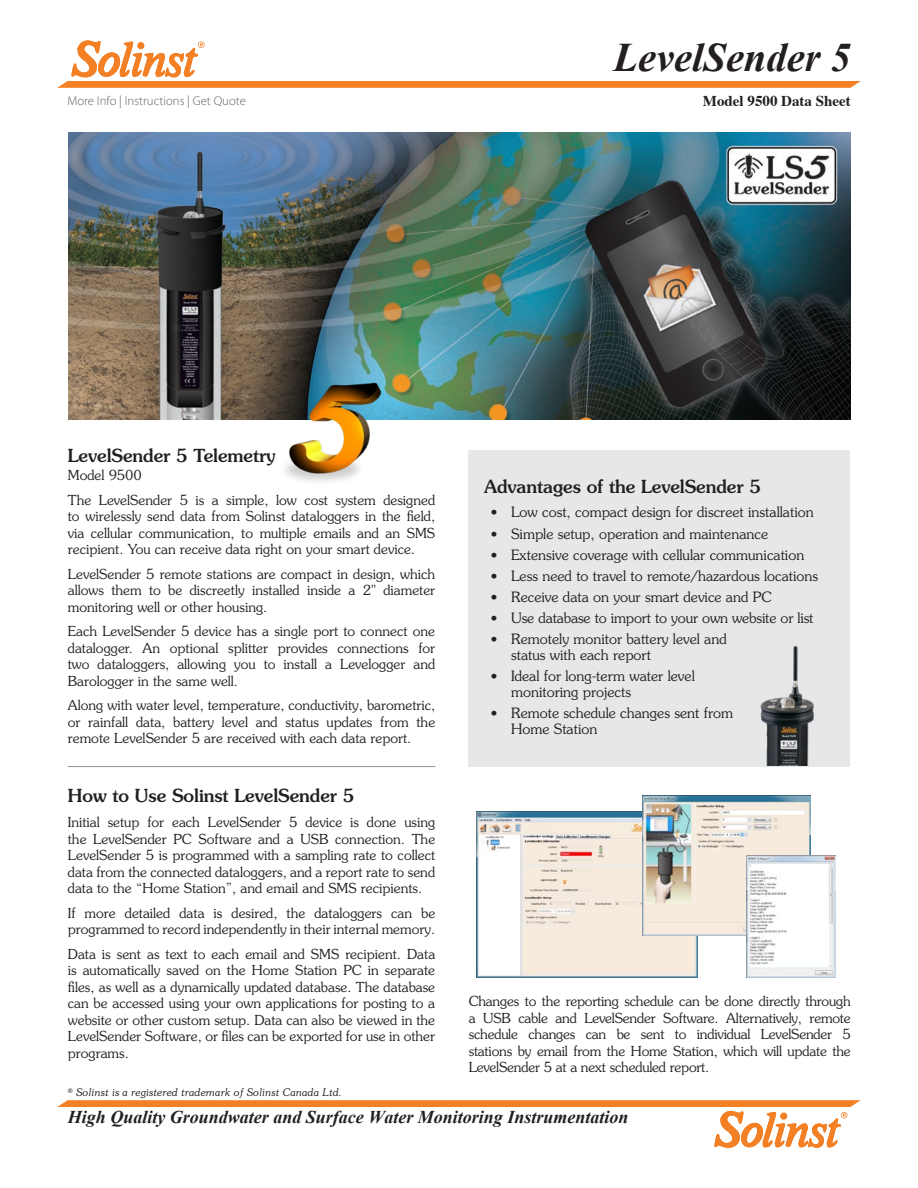
<style>
.page{position:relative;width:918px;height:1188px;background:#fff}
.page>*{position:absolute;margin:0;border:0;box-sizing:border-box;transform-origin:0 0}
.t1{font:italic 700 40.5px "Times New Roman";color:#231f20}
.Body_Subtitles{font:500 18px "Souvenir Std";color:#231f20}
.t2{font:italic 700 18px "Times New Roman";color:#231f20}
.t3{font:700 15px "Times";color:#231f20}
.Body_Points{font:300 14.25px/15.8px "Souvenir Std";color:#231f20}
.Body_Text{font:300 13.8px/16.5px "Souvenir Std";color:#231f20;text-align:justify}
.ToolBox_List{font:300 12.75px "Myriad Pro";color:#636366}
.t4{font:italic 300 10.5px "Souvenir Std";color:#231f20}
</style>
<div class="page">
<svg style="left:57px;top:40px;width:804px;height:48px"></svg>
<svg style="left:57px;top:1100px;width:804px;height:48px"></svg>
<div style="left:469px;top:450px;width:381px;height:317px;background:#e6e7e9"></div>
<img style="left:476px;top:812px;width:222px;height:166px">
<img style="left:642px;top:795px;width:168px;height:140px">
<img style="left:747px;top:856px;width:88px;height:122px">
<hr style="left:68px;top:766px;width:367px;height:1px;background:#939598">
<img style="left:760px;top:645px;width:54px;height:121px">
<img style="left:69px;top:132px;width:782px;height:287px">
<img style="left:269px;top:380px;width:116px;height:102px">
<p class="ToolBox_List" style="left:67px;top:94px;width:180px">More Info | Instructions | Get Quote</p>
<h1 class="t1" style="left:614px;top:30px;width:239px">LevelSender 5</h1>
<p class="t3" style="left:703px;top:87px;width:149px">Model 9500 Data Sheet</p>
<p class="Body_Subtitles" style="left:68px;top:445px;width:209px">LevelSender 5 Telemetry</p>
<p class="Body_Text" style="left:68px;top:467px;width:75px">Model 9500</p>
<p class="Body_Text" style="left:68px;top:491px;width:369px">The LevelSender 5 is a simple, low cost system designed to wirelessly send data from Solinst dataloggers in the field, via cellular communication, to multiple emails and an SMS recipient. You can receive data right on your smart device.</p>
<p class="Body_Text" style="left:68px;top:566px;width:369px">LevelSender 5 remote stations are compact in design, which allows them to be discreetly installed inside a 2" diameter monitoring well or other housing.</p>
<p class="Body_Text" style="left:68px;top:623px;width:369px">Each LevelSender 5 device has a single port to connect one datalogger. An optional splitter provides connections for two dataloggers, allowing you to install a Levelogger and Barologger in the same well.</p>
<p class="Body_Text" style="left:68px;top:697px;width:369px">Along with water level, temperature, conductivity, barometric, or rainfall data, battery level and status updates from the remote LevelSender 5 are received with each data report.</p>
<p class="Body_Subtitles" style="left:68px;top:784px;width:288px">How to Use Solinst LevelSender 5</p>
<p class="Body_Text" style="left:68px;top:814px;width:369px">Initial setup for each LevelSender 5 device is done using the LevelSender PC Software and a USB connection. The LevelSender 5 is programmed with a sampling rate to collect data from the connected dataloggers, and a report rate to send data to the “Home Station”, and email and SMS recipients.</p>
<p class="Body_Text" style="left:68px;top:904px;width:369px">If more detailed data is desired, the dataloggers can be programmed to record independently in their internal memory.</p>
<p class="Body_Text" style="left:68px;top:946px;width:369px">Data is sent as text to each email and SMS recipient. Data is automatically saved on the Home Station PC in separate files, as well as a dynamically updated database. The database can be accessed using your own applications for posting to a website or other custom setup. Data can also be viewed in the LevelSender Software, or files can be exported for use in other programs.</p>
<p class="t4" style="left:68px;top:1086px;width:276px"><sup>®</sup> Solinst is a registered trademark of Solinst Canada Ltd.</p>
<p class="Body_Subtitles" style="left:484px;top:476px;width:278px">Advantages of the LevelSender 5</p>
<p class="Body_Points" style="left:491px;top:505px;width:324px">• Low cost, compact design for discreet installation</p>
<p class="Body_Points" style="left:491px;top:526px;width:279px">• Simple setup, operation and maintenance</p>
<p class="Body_Points" style="left:491px;top:547px;width:315px">• Extensive coverage with cellular communication</p>
<p class="Body_Points" style="left:491px;top:568px;width:329px">• Less need to travel to remote/hazardous locations</p>
<p class="Body_Points" style="left:491px;top:589px;width:283px">• Receive data on your smart device and PC</p>
<p class="Body_Points" style="left:491px;top:610px;width:324px">• Use database to import to your own website or list</p>
<p class="Body_Points" style="left:511px;top:631px;width:217px;text-indent:-20px">• Remotely monitor battery level and status with each report</p>
<p class="Body_Points" style="left:511px;top:668px;width:185px;text-indent:-20px">• Ideal for long-term water level monitoring projects</p>
<p class="Body_Points" style="left:511px;top:705px;width:224px;text-indent:-20px">• Remote schedule changes sent from<br>Home Station</p>
<p class="Body_Text" style="left:469px;top:993px;width:384px">Changes to the reporting schedule can be done directly through a USB cable and LevelSender Software. Alternatively, remote schedule changes can be sent to individual LevelSender 5 stations by email from the Home Station, which will update the LevelSender 5 at a next scheduled report.</p>
<h2 class="t2" style="left:68px;top:1105px;width:562px">High Quality Groundwater and Surface Water Monitoring Instrumentation</h2>
</div>
